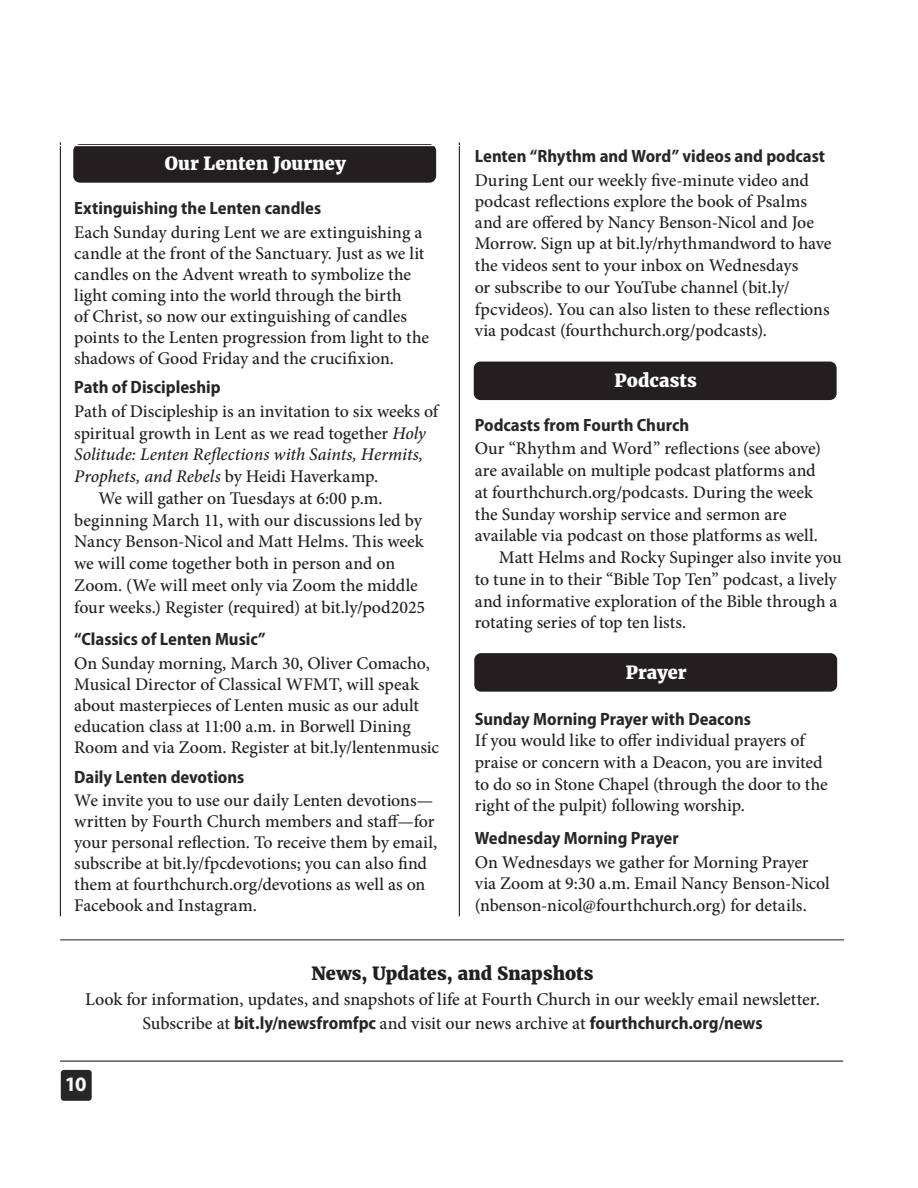
<style>
.page{position:relative;width:918px;height:1188px;background:#fff}
.page>*{position:absolute;margin:0;border:0;box-sizing:border-box;transform-origin:0 0}
.t1{font:700 20.7px "Myriad Pro";color:#fff}
.t2{font:500 18px/24px "Minion Pro";color:#231f20;text-align:center}
.t3{font:800 18px "Merriweather";letter-spacing:.005em;color:#fff}
.t4{font:800 18px "Merriweather";letter-spacing:.005em;color:#231f20}
.t5{font:500 17.85px/21.8px "Minion Pro";letter-spacing:-.005em;color:#231f20}
.t6{font:700 semi-condensed 17.85px "Myriad Pro";color:#272728}
.s1{font-style:italic}
.s2{color:#fff}
.s3{font-family:"Myriad Pro";font-weight:700;font-stretch:semi-condensed;color:#272728}
</style>
<div class="page">
<hr style="left:459px;top:142px;width:1px;height:774px;background:#231f20">
<hr style="left:60px;top:142px;width:1px;height:774px;background:#231f20">
<hr style="left:60px;top:939px;width:784px;height:1px;background:#231f20">
<div style="left:73px;top:144px;width:363px;height:39px;background:#231f20;border-radius:7px"></div>
<div style="left:61px;top:1070px;width:31px;height:31px;background:#272728;border-radius:3px"></div>
<hr style="left:60px;top:1061px;width:783px;height:1px;background:#231f20">
<div style="left:474px;top:653px;width:363px;height:39px;background:#231f20;border-radius:7px"></div>
<div style="left:474px;top:362px;width:363px;height:38px;background:#231f20;border-radius:7px"></div>
<hr style="left:45px;top:145px;width:873px;height:1px;background:#fff">
<p class="t3" style="left:165px;top:152px;width:182px">Our Lenten Journey</p>
<p class="t6" style="left:74px;top:198px;width:248px">Extinguishing the Lenten candles</p>
<p class="t5" style="left:74px;top:221px;width:356px;line-height:21px">Each Sunday during Lent we are extinguishing a candle at the front of the Sanctuary. Just as we lit candles on the Advent wreath to symbolize the light coming into the world through the birth<br>of Christ, so now our extinguishing of candles points to the Lenten progression from light to the shadows of Good Friday and the crucifixion.</p>
<p class="t6" style="left:74px;top:377px;width:148px">Path of Discipleship</p>
<p class="t5" style="left:74px;top:400px;width:367px">Path of Discipleship is an invitation to six weeks of spiritual growth in Lent as we read together <span class="s1">Holy Solitude: Lenten Reflections with Saints, Hermits, Prophets, and Rebels</span> by Heidi Haverkamp.</p>
<p class="t5" style="left:74px;top:487px;width:352px;text-indent:24px">We will gather on Tuesdays at 6:00 p.m. beginning March 11, with our discussions led by Nancy Benson-Nicol and Matt Helms. This week we will come together both in person and on Zoom. (We will meet only via Zoom the middle four weeks.) Register (required) at bit.ly/pod2025</p>
<p class="t6" style="left:74px;top:630px;width:193px">“Classics of Lenten Music”</p>
<p class="t5" style="left:74px;top:653px;width:366px;line-height:21px">On Sunday morning, March 30, Oliver Comacho, Musical Director of Classical WFMT, will speak about masterpieces of Lenten music as our adult education class at 11:00 a.m. in Borwell Dining Room and via Zoom. Register at bit.ly/lentenmusic</p>
<p class="t6" style="left:74px;top:767px;width:172px">Daily Lenten devotions</p>
<p class="t5" style="left:74px;top:790px;width:364px;line-height:21px">We invite you to use our daily Lenten devotions— written by Fourth Church members and staff—for your personal reflection. To receive them by email, subscribe at bit.ly/fpcdevotions; you can also find them at fourthchurch.org/devotions as well as on Facebook and Instagram.</p>
<p class="t6" style="left:475px;top:146px;width:352px">Lenten “Rhythm and Word” videos and podcast</p>
<p class="t5" style="left:475px;top:169px;width:358px">During Lent our weekly five-minute video and podcast reflections explore the book of Psalms and are offered by Nancy Benson-Nicol and Joe Morrow. Sign up at bit.ly/rhythmandword to have the videos sent to your inbox on Wednesdays<br>or subscribe to our YouTube channel (bit.ly/ fpcvideos). You can also listen to these reflections via podcast (fourthchurch.org/podcasts).</p>
<p class="t3" style="left:615px;top:370px;width:84px">Podcasts</p>
<p class="t6" style="left:475px;top:415px;width:216px">Podcasts from Fourth Church</p>
<p class="t5" style="left:475px;top:438px;width:348px">Our “Rhythm and Word” reflections (see above) are available on multiple podcast platforms and at fourthchurch.org/podcasts. During the week the Sunday worship service and sermon are available via podcast on those platforms as well.</p>
<p class="t5" style="left:475px;top:546px;width:368px;text-indent:24px">Matt Helms and Rocky Supinger also invite you to tune in to their “Bible Top Ten” podcast, a lively and informative exploration of the Bible through a rotating series of top ten lists.</p>
<p class="t3" style="left:626px;top:661px;width:63px">Prayer</p>
<p class="t6" style="left:475px;top:709px;width:278px">Sunday Morning Prayer with Deacons</p>
<p class="t5" style="left:475px;top:730px;width:355px">If you would like to offer individual prayers of praise or concern with a Deacon, you are invited to do so in Stone Chapel (through the door to the right of the pulpit) following worship.</p>
<p class="t6" style="left:475px;top:828px;width:205px">Wednesday Morning Prayer</p>
<p class="t5" style="left:475px;top:851px;width:357px">On Wednesdays we gather for Morning Prayer via Zoom at 9:30 a.m. Email Nancy Benson-Nicol (nbenson-nicol@fourthchurch.org) for details. <span class="s2">To</span></p>
<p class="t4" style="left:312px;top:962px;width:284px">News, Updates, and Snapshots</p>
<p class="t2" style="left:85px;top:987px;width:734px">Look for information, updates, and snapshots of life at Fourth Church in our weekly email newsletter.<br>Subscribe at <span class="s3">bit.ly/newsfromfpc</span> and visit our news archive at <span class="s3">fourthchurch.org/news</span></p>
<p class="t1" style="left:65px;top:1071px;width:23px">10</p>
</div>
